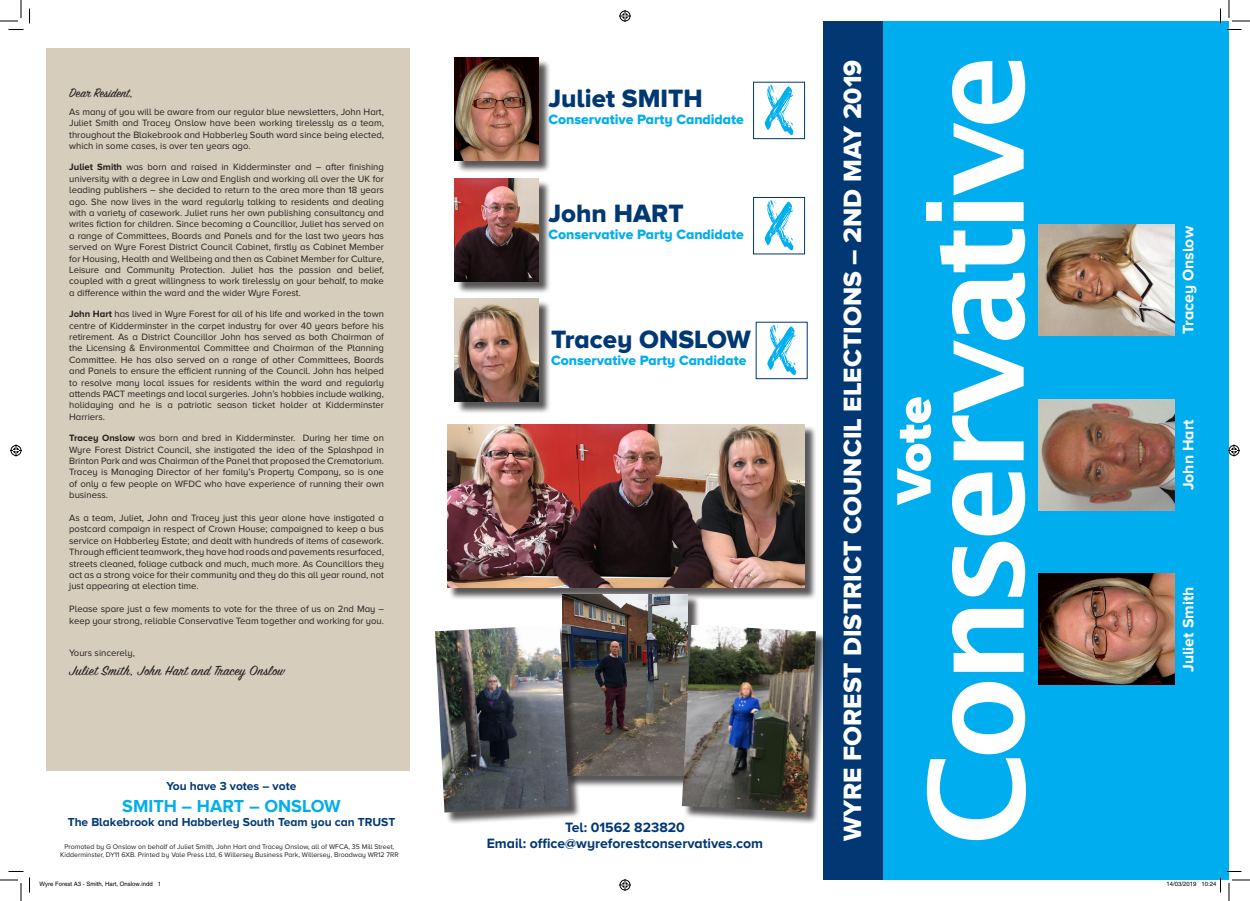
<style>
.page{position:relative;width:1250px;height:901px;background:#fff}
.page>*{position:absolute;margin:0;border:0;box-sizing:border-box;transform-origin:0 0}
.t1{font:900 50px "Proxima Nova A";color:#fff}
.t2{font:50px "Brushed";color:#00aeef;scale:1.25 1}
.t3{font:26px "Proxima Nova A Extrabld";color:#fff}
.t4{font:26px "Proxima Nova A Extrabld";color:#013874}
.t5{font:700 18px "Proxima Nova A";color:#00aeef}
.t6{font:700 15.8px "Proxima Nova A";color:#fff}
.t7{font:15px "Sign Painter House Script";letter-spacing:.02em;color:#231f20}
.t8{font:14px "Proxima Nova A Extrabld";color:#00aeef}
.t9{font:700 14px "Proxima Nova A";color:#013874}
.t10{font:14px "Sign Painter House Script";color:#231f20}
.t11{font:700 12px "Proxima Nova A";color:#013874}
.t12{font:9.5px/11.4px "Proxima Nova A";color:#231f20;text-align:justify}
.t13{font:7px/8.4px "Proxima Nova A";color:#231f20;text-align:center}
.t14{font:6px "Helvetica";color:#000}
.s1{font-weight:700}
</style>
<div class="page">
<div style="left:823px;top:21px;width:406px;height:859px;background:#00aeef"></div>
<div style="left:823px;top:21px;width:60px;height:859px;background:#013874"></div>
<svg style="left:927px;top:682px;width:99px;height:158px"></svg>
<svg style="left:952px;top:609px;width:71px;height:63px"></svg>
<svg style="left:952px;top:542px;width:73px;height:55px"></svg>
<svg style="left:952px;top:472px;width:73px;height:63px"></svg>
<svg style="left:939px;top:229px;width:86px;height:231px"></svg>
<svg style="left:926px;top:202px;width:97px;height:19px;background:#def4fc"></svg>
<svg style="left:952px;top:61px;width:73px;height:134px"></svg>
<div style="left:456px;top:59px;width:95px;height:114px;background:#231f20;opacity:.75"></div>
<img style="left:455px;top:58px;width:84px;height:103px">
<div style="left:456px;top:300px;width:95px;height:114px;background:#231f20;opacity:.75"></div>
<img style="left:455px;top:299px;width:84px;height:103px">
<div style="left:456px;top:180px;width:95px;height:114px;background:#231f20;opacity:.75"></div>
<img style="left:455px;top:178px;width:84px;height:103px">
<div style="left:449px;top:425px;width:368px;height:175px;background:#231f20;opacity:.75"></div>
<img style="left:447px;top:424px;width:357px;height:164px">
<div style="left:564px;top:596px;width:136px;height:192px;background:#231f20;opacity:.75"></div>
<img style="left:562px;top:594px;width:125px;height:182px">
<div style="left:683px;top:627px;width:145px;height:198px;background:#231f20;opacity:.75"></div>
<img style="left:682px;top:625px;width:134px;height:187px">
<div style="left:753px;top:82px;width:52px;height:57px;border:1px solid #013874"></div>
<div style="left:753px;top:197px;width:52px;height:57px;border:1px solid #013874"></div>
<div style="left:46px;top:48px;width:363px;height:723px;background:#d7cdbc"></div>
<div style="left:437px;top:627px;width:144px;height:198px;background:#231f20;opacity:.75"></div>
<img style="left:435px;top:625px;width:134px;height:187px">
<img style="left:1038px;top:574px;width:136px;height:111px">
<img style="left:1038px;top:225px;width:136px;height:111px">
<img style="left:1038px;top:399px;width:136px;height:111px">
<svg style="left:0;top:0;width:30px;height:30px"></svg>
<svg style="left:0;top:871px;width:30px;height:30px"></svg>
<svg style="left:1219px;top:0;width:31px;height:30px"></svg>
<svg style="left:619px;top:10px;width:12px;height:12px"></svg>
<svg style="left:619px;top:879px;width:12px;height:12px"></svg>
<svg style="left:10px;top:444px;width:12px;height:12px"></svg>
<svg style="left:1228px;top:444px;width:12px;height:12px"></svg>
<svg style="left:1219px;top:871px;width:31px;height:30px"></svg>
<p class="t10" style="left:69px;top:85px;width:65px">Dear Resident,</p>
<p class="t12" style="left:69px;top:106px;width:316px">As many of you will be aware from our regular blue newsletters, John Hart, Juliet Smith and Tracey Onslow have been working tirelessly as a team, throughout the Blakebrook and Habberley South ward since being elected, which in some cases, is over ten years ago.</p>
<p class="t12" style="left:69px;top:161px;width:316px"><span class="s1">Juliet Smith</span> was born and raised in Kidderminster and – after finishing university with a degree in Law and English and working all over the UK for leading publishers – she decided to return to the area more than 18 years ago. She now lives in the ward regularly talking to residents and dealing with a variety of casework. Juliet runs her own publishing consultancy and writes fiction for children. Since becoming a Councillor, Juliet has served on a range of Committees, Boards and Panels and for the last two years has served on Wyre Forest District Council Cabinet, firstly as Cabinet Member for Housing, Health and Wellbeing and then as Cabinet Member for Culture, Leisure and Community Protection. Juliet has the passion and belief, coupled with a great willingness to work tirelessly on your behalf, to make a difference within the ward and the wider Wyre Forest.</p>
<p class="t12" style="left:69px;top:308px;width:316px"><span class="s1">John Hart</span> has lived in Wyre Forest for all of his life and worked in the town centre of Kidderminster in the carpet industry for over 40 years before his retirement. As a District Councillor John has served as both Chairman of the Licensing &amp; Environmental Committee and Chairman of the Planning Committee. He has also served on a range of other Committees, Boards and Panels to ensure the efficient running of the Council. John has helped to resolve many local issues for residents within the ward and regularly attends PACT meetings and local surgeries. John’s hobbies include walking, holidaying and he is a patriotic season ticket holder at Kidderminster Harriers.</p>
<p class="t12" style="left:69px;top:432px;width:316px"><span class="s1">Tracey Onslow</span> was born and bred in Kidderminster. During her time on Wyre Forest District Council, she instigated the idea of the Splashpad in Brinton Park and was Chairman of the Panel that proposed the Crematorium.<br>Tracey is Managing Director of her family’s Property Company, so is one of only a few people on WFDC who have experience of running their own business.</p>
<p class="t12" style="left:69px;top:512px;width:316px">As a team, Juliet, John and Tracey just this year alone have instigated a postcard campaign in respect of Crown House; campaigned to keep a bus service on Habberley Estate; and dealt with hundreds of items of casework.<br>Through efficient teamwork, they have had roads and pavements resurfaced, streets cleaned, foliage cutback and much, much more. As Councillors they act as a strong voice for their community and they do this all year round, not just appearing at election time.</p>
<p class="t12" style="left:69px;top:603px;width:316px">Please spare just a few moments to vote for the three of us on 2nd May – keep your strong, reliable Conservative Team together and working for you.</p>
<p class="t12" style="left:69px;top:647px;width:67px">Yours sincerely,</p>
<p class="t7" style="left:69px;top:662px;width:217px">Juliet Smith, John Hart and Tracey Onslow</p>
<p class="t4" style="left:548px;top:84px;width:156px">Juliet SMITH</p>
<p class="t8" style="left:548px;top:111px;width:197px">Conservative Party Candidate</p>
<p class="t2" style="left:765px;top:85px;width:25px">X</p>
<p class="t4" style="left:548px;top:198px;width:137px">John HART</p>
<p class="t8" style="left:548px;top:226px;width:197px">Conservative Party Candidate</p>
<p class="t2" style="left:765px;top:200px;width:25px">X</p>
<p class="t4" style="left:551px;top:324px;width:201px">Tracey ONSLOW</p>
<p class="t8" style="left:551px;top:352px;width:197px">Conservative Party Candidate</p>
<p class="t2" style="left:767px;top:325px;width:25px">X</p>
<p class="t11" style="left:167px;top:779px;width:131px">You have 3 votes – vote</p>
<p class="t5" style="left:122px;top:796px;width:220px">SMITH – HART – ONSLOW</p>
<p class="t11" style="left:68px;top:815px;width:329px">The Blakebrook and Habberley South Team you can TRUST</p>
<p class="t9" style="left:565px;top:819px;width:121px">Tel: 01562 823820</p>
<p class="t9" style="left:487px;top:836px;width:278px">Email: office@wyreforestconservatives.com</p>
<p class="t13" style="left:60px;top:842px;width:340px">Promoted by G Onslow on behalf of Juliet Smith, John Hart and Tracey Onslow, all of WFCA, 35 Mill Street,<br>Kidderminster, DY11 6XB. Printed by Vale Press Ltd, 6 Willersey Business Park, Willersey, Broadway WR12 7RR</p>
<p class="t3" style="left:837px;top:841px;width:783px;rotate:-90deg">WYRE FOREST DISTRICT COUNCIL ELECTIONS – 2ND MAY 2019</p>
<p class="t1" style="left:884px;top:504px;width:109px;rotate:-90deg">Vote</p>
<p class="t6" style="left:1179px;top:334px;width:109px;rotate:-90deg">Tracey Onslow</p>
<p class="t6" style="left:1179px;top:490px;width:73px;rotate:-90deg">John Hart</p>
<p class="t6" style="left:1179px;top:672px;width:87px;rotate:-90deg">Juliet Smith</p>
<p class="t14" style="left:40px;top:881px;width:123px">Wyre Forest A3 - Smith, Hart, Onslow.indd 1</p>
<p class="t14" style="left:1166px;top:881px;width:52px">14/03/2019 10:24</p>
</div>
